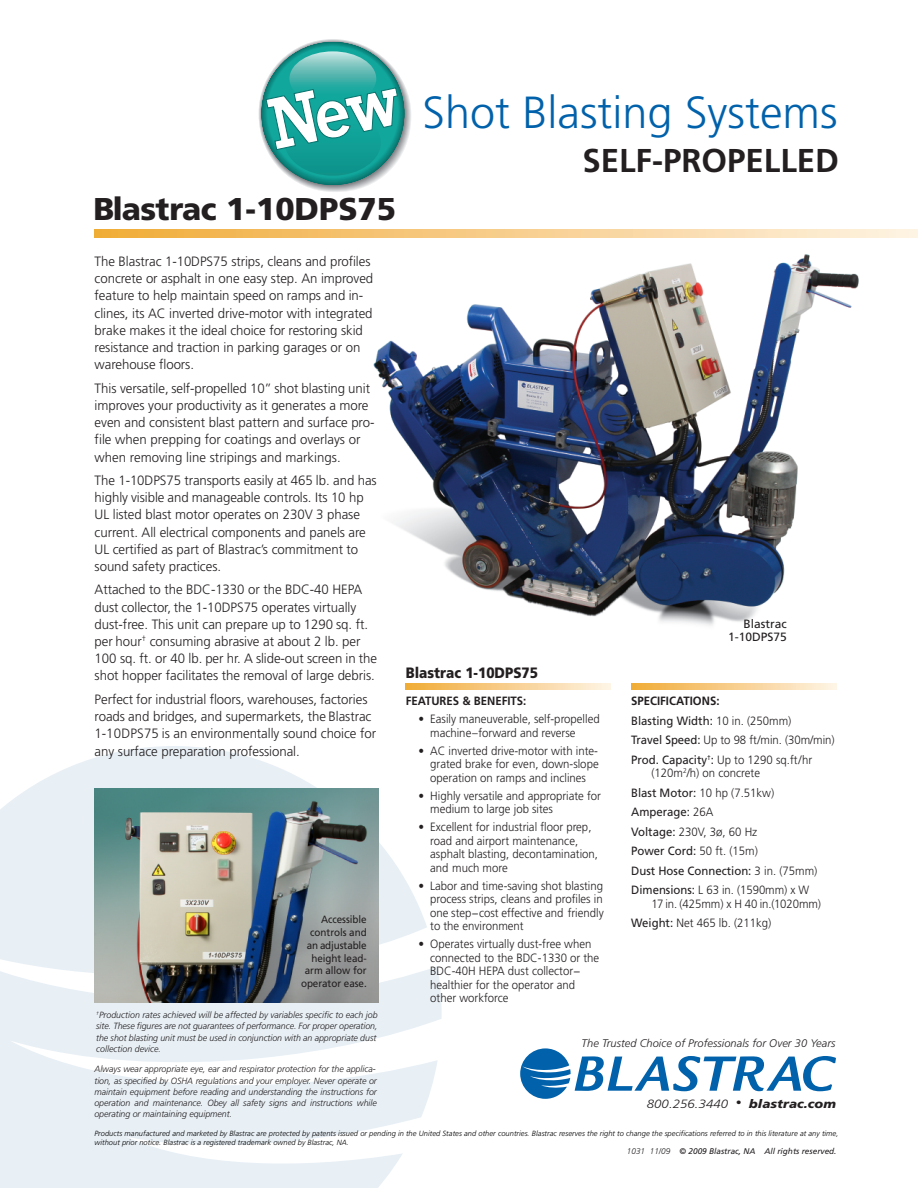
<style>
.page{position:relative;width:918px;height:1188px;background:#fff}
.page>*{position:absolute;margin:0;border:0;box-sizing:border-box;transform-origin:0 0}
.t1{font:300 45px "Frutiger";color:#0161aa}
.t2{font:700 33px "Frutiger";color:#231f20}
.t3{font:900 31.5px "Frutiger";color:#231f20}
.t4{font:900 15px "Frutiger";color:#231f20;scale:.9 1}
.t5{font:300 13.5px/17.2px "Frutiger";letter-spacing:-.005em;color:#231f20}
.t6{font:300 12px/13.5px "Frutiger";color:#231f20;scale:.95 1}
.t7{font:italic 300 12px "Frutiger";letter-spacing:.005em;color:#231f20;scale:1.1 1}
.t8{font:700 12px "Frutiger";color:#231f20;scale:.95 1}
.t9{font:12px/13.5px "Frutiger";color:#231f20;text-align:right}
.t10{font:italic 300 10.95px "Frutiger";letter-spacing:.005em;color:#231f20}
.t11{font:10.5px/12.8px "Frutiger";letter-spacing:-.005em;color:#231f20;text-align:right;scale:.94 1}
.t12{font:italic 300 9px/11.2px "Frutiger";letter-spacing:-.005em;color:#231f20;text-align:justify}
.t13{font:italic 8.25px "Frutiger";color:#231f20}
.t14{font:italic 300 7.5px/9px "Frutiger";letter-spacing:.005em;color:#000}
.s1{font-weight:700}
.s2{font-weight:400}
.s3{font-size:10.5px}
.s4{font-weight:900}
.s5{font-weight:300}
</style>
<div class="page">
<svg style="left:0;top:746px;width:442px;height:442px;fill:#e8f0f6"></svg>
<svg style="left:520px;top:1048px;width:316px;height:51px"></svg>
<img style="left:325px;top:237px;width:567px;height:389px">
<img style="left:94px;top:788px;width:284px;height:214px">
<svg style="left:94px;top:229px;width:824px;height:8px;background:#f7ce8c"></svg>
<svg style="left:406px;top:684px;width:205px;height:5px"></svg>
<svg style="left:631px;top:684px;width:205px;height:5px"></svg>
<svg style="left:259px;top:39px;width:152px;height:153px"></svg>
<h3 class="t3" style="left:93px;top:190px;width:304px">Blastrac 1-10DPS75</h3>
<h1 class="t1" style="left:423px;top:87px;width:417px">Shot Blasting Systems</h1>
<h2 class="t2" style="left:582px;top:141px;width:258px">SELF-PROPELLED</h2>
<p class="t5" style="left:95px;top:253px;width:280px">The Blastrac 1-10DPS75 strips, cleans and profiles concrete or asphalt in one easy step. An improved feature to help maintain speed on ramps and in&shy;clines, its AC inverted drive-motor with integrated brake makes it the ideal choice for restoring skid resistance and traction in parking garages or on warehouse floors.</p>
<p class="t5" style="left:95px;top:379px;width:281px">This versatile, self-propelled 10” shot blasting unit improves your productivity as it generates a more even and consistent blast pattern and surface pro&shy;file when prepping for coatings and overlays or when removing line stripings and markings.</p>
<p class="t5" style="left:95px;top:472px;width:284px">The 1-10DPS75 transports easily at 465 lb. and has highly visible and manageable controls. Its 10 hp UL listed blast motor operates on 230V 3 phase current. All electrical components and panels are UL certified as part of Blastrac’s commitment to sound safety practices.</p>
<p class="t5" style="left:95px;top:581px;width:284px">Attached to the BDC-1330 or the BDC-40 HEPA dust collector, the 1-10DPS75 operates virtually dust-free. This unit can prepare up to 1290 sq. ft. per hour<sup>†</sup> consuming abrasive at about 2 lb. per 100 sq. ft. or 40 lb. per hr. A slide-out screen in the shot hopper facilitates the removal of large debris.</p>
<p class="t5" style="left:95px;top:691px;width:283px">Perfect for industrial floors, warehouses, factories roads and bridges, and supermarkets, the Blastrac 1-10DPS75 is an environmentally sound choice for any surface preparation professional.</p>
<p class="t11" style="left:301px;top:913px;width:71px">Accessible controls and an adjustable height lead&shy;arm allow for operator ease.</p>
<p class="t12" style="left:96px;top:1009px;width:283px;text-align:left"><sup>†</sup>Production rates achieved will be affected by variables specific to each job site. These figures are not guarantees of performance. For proper operation, the shot blasting unit must be used in conjunction with an appropriate dust collection device.</p>
<p class="t12" style="left:94px;top:1064px;width:284px">Always wear appropriate eye, ear and respirator protection for the applica&shy;tion, as specified by OSHA regulations and your employer. Never operate or maintain equipment before reading and understanding the instructions for operation and maintenance. Obey all safety signs and instructions while operating or maintaining equipment.</p>
<p class="t4" style="left:406px;top:664px;width:149px">Blastrac 1-10DPS75</p>
<p class="t8" style="left:406px;top:694px;width:129px">FEATURES &amp; BENEFITS:</p>
<p class="t6" style="left:430px;top:712px;width:180px;text-indent:-12px">• Easily maneuverable, self-propelled machine–forward and reverse</p>
<p class="t6" style="left:430px;top:744px;width:179px;text-align:justify;text-indent:-12px">• AC inverted drive-motor with inte&shy;grated brake for even, down-slope operation on ramps and inclines</p>
<p class="t6" style="left:430px;top:789px;width:181px;text-indent:-12px">• Highly versatile and appropriate for medium to large job sites</p>
<p class="t6" style="left:430px;top:820px;width:178px;text-indent:-12px">• Excellent for industrial floor prep, road and airport maintenance, asphalt blasting, decontamination, and much more</p>
<p class="t6" style="left:430px;top:879px;width:184px;text-align:justify;text-indent:-12px">• Labor and time-saving shot blasting process strips, cleans and profiles in one step−cost effective and friendly to the environment</p>
<p class="t6" style="left:430px;top:937px;width:180px;text-indent:-12px">• Operates virtually dust-free when connected to the BDC-1330 or the<br>BDC-40H HEPA dust collector− healthier for the operator and other workforce</p>
<p class="t9" style="left:728px;top:617px;width:60px">Blastrac<br>1-10DPS75</p>
<p class="t6" style="left:631px;top:691px;width:216px;line-height:19.5px"><span class="s1">SPECIFICATIONS:<br></span><span class="s2">Blasting Width:</span> 10 in. (250mm)<br><span class="s2">Travel Speed:</span> Up to 98 ft/min. (30m/min)<br><span class="s2">Prod. Capacity</span><sup>†</sup><span class="s2">:</span> Up to 1290 sq.ft/hr</p>
<p class="t6" style="left:631px;top:763px;width:198px;line-height:19.5px;text-indent:20px">(120m<sup>2</sup>/h) on concrete<br><span class="s2">Blast Motor:</span> 10 hp (7.51kw)<br><span class="s2">Amperage:</span> 26A<br><span class="s2">Voltage:</span> 230V, 3ø, 60 Hz<br><span class="s2">Power Cord:</span> 50 ft. (15m)<br><span class="s2">Dust Hose Connection:</span> 3 in. (75mm)<br><span class="s2">Dimensions:</span> L 63 in. (1590mm) x W</p>
<p class="t6" style="left:631px;top:894px;width:202px;line-height:19.5px;text-indent:20px">17 in. (425mm) x H 40 in.(1020mm)<br><span class="s2">Weight:</span> Net 465 lb. (211kg)</p>
<p class="t10" style="left:582px;top:1037px;width:255px">The Trusted Choice of Professionals for Over 30 Years</p>
<p class="t7" style="left:647px;top:1097px;width:173px">800.256.3440 <span class="s3">•</span> <span class="s4">blastrac.com</span></p>
<p class="t14" style="left:95px;top:1129px;width:745px">Products manufactured and marketed by Blastrac are protected by patents issued or pending in the United States and other countries. Blastrac reserves the right to change the specifications referred to in this literature at any time, without prior notice. Blastrac is a registered trademark owned by Blastrac, NA.</p>
<p class="t13" style="left:627px;top:1146px;width:211px"><span class="s5">1031 11/09</span> © 2009 Blastrac, NA All rights reserved.</p>
</div>
